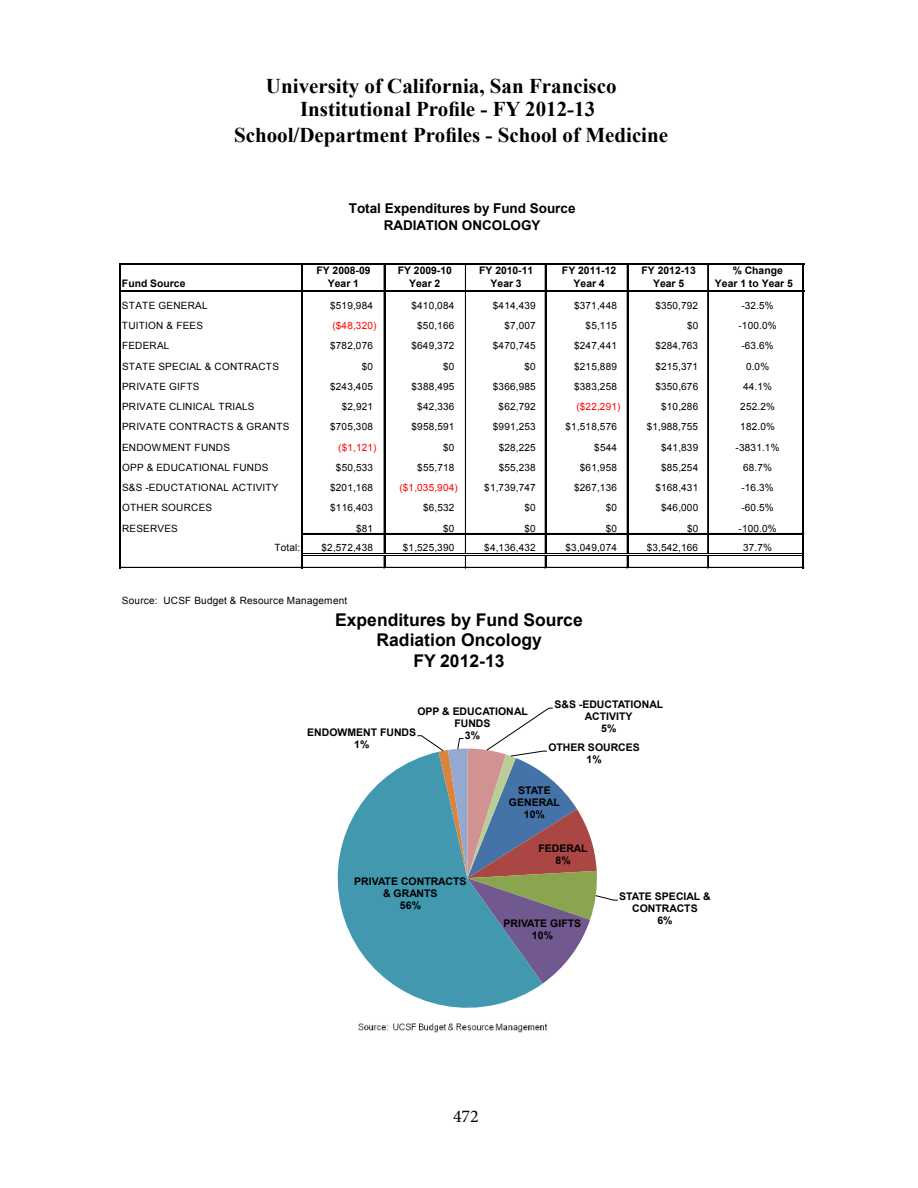
<style>
.page{position:relative;width:918px;height:1188px;background:#fff}
.page>*{position:absolute;margin:0;border:0;box-sizing:border-box;transform-origin:0 0}
.t1{font:700 21px "Times New Roman";color:#000}
.t2{font:18px "Minion Pro";color:#000}
.t3{font:700 17.55px/20.1px "Arial";color:#000;text-align:center}
.t4{font:700 13.5px/17px "Arial";color:#000;text-align:center}
.t5{font:700 10.5px/12px "Arial";color:#000;text-align:center}
.t6{font:700 10.35px "Arial";color:#000}
.t7{font:10.05px "Arial";letter-spacing:.02em;color:#000}
.t8{font:10.05px "Arial";letter-spacing:.02em;color:#f00}
</style>
<div class="page">
<hr style="left:119px;top:263px;width:2px;height:29px;background:#000">
<svg style="left:302px;top:265px;width:1px;height:25px"></svg>
<svg style="left:384px;top:265px;width:1px;height:25px"></svg>
<svg style="left:465px;top:265px;width:1px;height:25px"></svg>
<svg style="left:545px;top:265px;width:1px;height:25px"></svg>
<svg style="left:627px;top:265px;width:1px;height:25px"></svg>
<svg style="left:707px;top:265px;width:2px;height:25px"></svg>
<hr style="left:802px;top:265px;width:2px;height:27px;background:#000">
<hr style="left:384px;top:292px;width:1px;height:261px;background:#000">
<hr style="left:465px;top:292px;width:1px;height:261px;background:#000">
<hr style="left:545px;top:292px;width:1px;height:261px;background:#000">
<hr style="left:627px;top:292px;width:1px;height:261px;background:#000">
<hr style="left:707px;top:292px;width:1px;height:261px;background:#000">
<hr style="left:708px;top:292px;width:1px;height:261px;background:#000">
<hr style="left:119px;top:292px;width:1px;height:276px;background:#000">
<hr style="left:302px;top:292px;width:1px;height:276px;background:#000">
<svg style="left:707px;top:556px;width:2px;height:11px"></svg>
<hr style="left:803px;top:292px;width:1px;height:276px;background:#000">
<hr style="left:121px;top:263px;width:683px;height:2px;background:#000">
<hr style="left:121px;top:290px;width:683px;height:2px;background:#000">
<hr style="left:303px;top:533px;width:501px;height:1px;background:#000">
<hr style="left:303px;top:553px;width:500px;height:1px;background:#000">
<hr style="left:303px;top:555px;width:500px;height:1px;background:#000">
<hr style="left:120px;top:567px;width:684px;height:1px;background:#000">
<svg style="left:337px;top:758px;width:205px;height:250px;fill:#4198af"></svg>
<svg style="left:417px;top:708px;width:201px;height:276px"></svg>
<img style="left:358px;top:1023px;width:189px;height:10px">
<h1 class="t1" style="left:266px;top:72px;width:352px">University of California, San Francisco</h1>
<h1 class="t1" style="left:300px;top:95px;width:297px">Institutional Profile - FY 2012-13</h1>
<h1 class="t1" style="left:234px;top:121px;width:436px">School/Department Profiles - School of Medicine</h1>
<p class="t4" style="left:349px;top:200px;width:228px">Total Expenditures by Fund Source<br>RADIATION ONCOLOGY</p>
<p class="t6" style="left:316px;top:264px;width:56px">FY 2008-09</p>
<p class="t6" style="left:398px;top:264px;width:56px">FY 2009-10</p>
<p class="t6" style="left:479px;top:264px;width:56px">FY 2010-11</p>
<p class="t6" style="left:562px;top:264px;width:56px">FY 2011-12</p>
<p class="t6" style="left:642px;top:264px;width:56px">FY 2012-13</p>
<p class="t6" style="left:733px;top:264px;width:52px">% Change</p>
<p class="t6" style="left:122px;top:276px;width:65px">Fund Source</p>
<p class="t6" style="left:328px;top:276px;width:33px">Year 1</p>
<p class="t6" style="left:409px;top:276px;width:33px">Year 2</p>
<p class="t6" style="left:491px;top:276px;width:33px">Year 3</p>
<p class="t6" style="left:574px;top:276px;width:33px">Year 4</p>
<p class="t6" style="left:653px;top:276px;width:33px">Year 5</p>
<p class="t6" style="left:715px;top:276px;width:79px">Year 1 to Year 5</p>
<p class="t7" style="left:122px;top:299px;width:87px">STATE GENERAL</p>
<p class="t7" style="left:330px;top:299px;width:44px">$519,984</p>
<p class="t7" style="left:411px;top:299px;width:44px">$410,084</p>
<p class="t7" style="left:493px;top:299px;width:44px">$414,439</p>
<p class="t7" style="left:574px;top:299px;width:44px">$371,448</p>
<p class="t7" style="left:655px;top:299px;width:44px">$350,792</p>
<p class="t7" style="left:741px;top:299px;width:34px">-32.5%</p>
<p class="t7" style="left:122px;top:319px;width:83px">TUITION &amp; FEES</p>
<p class="t8" style="left:332px;top:319px;width:46px">($48,320)</p>
<p class="t7" style="left:417px;top:319px;width:39px">$50,166</p>
<p class="t7" style="left:504px;top:319px;width:33px">$7,007</p>
<p class="t7" style="left:586px;top:319px;width:33px">$5,115</p>
<p class="t7" style="left:687px;top:319px;width:13px">$0</p>
<p class="t7" style="left:739px;top:319px;width:40px">-100.0%</p>
<p class="t7" style="left:122px;top:339px;width:49px">FEDERAL</p>
<p class="t7" style="left:330px;top:339px;width:44px">$782,076</p>
<p class="t7" style="left:412px;top:339px;width:44px">$649,372</p>
<p class="t7" style="left:493px;top:339px;width:44px">$470,745</p>
<p class="t7" style="left:574px;top:339px;width:44px">$247,441</p>
<p class="t7" style="left:655px;top:339px;width:44px">$284,763</p>
<p class="t7" style="left:741px;top:339px;width:34px">-63.6%</p>
<p class="t7" style="left:122px;top:360px;width:159px">STATE SPECIAL &amp; CONTRACTS</p>
<p class="t7" style="left:362px;top:360px;width:13px">$0</p>
<p class="t7" style="left:443px;top:360px;width:13px">$0</p>
<p class="t7" style="left:525px;top:360px;width:13px">$0</p>
<p class="t7" style="left:574px;top:360px;width:44px">$215,889</p>
<p class="t7" style="left:655px;top:360px;width:44px">$215,371</p>
<p class="t7" style="left:746px;top:360px;width:25px">0.0%</p>
<p class="t7" style="left:122px;top:380px;width:79px">PRIVATE GIFTS</p>
<p class="t7" style="left:330px;top:380px;width:44px">$243,405</p>
<p class="t7" style="left:412px;top:380px;width:44px">$388,495</p>
<p class="t7" style="left:493px;top:380px;width:44px">$366,985</p>
<p class="t7" style="left:574px;top:380px;width:44px">$383,258</p>
<p class="t7" style="left:655px;top:380px;width:44px">$350,676</p>
<p class="t7" style="left:743px;top:380px;width:30px">44.1%</p>
<p class="t7" style="left:122px;top:400px;width:134px">PRIVATE CLINICAL TRIALS</p>
<p class="t7" style="left:342px;top:400px;width:33px">$2,921</p>
<p class="t7" style="left:417px;top:400px;width:39px">$42,336</p>
<p class="t7" style="left:499px;top:400px;width:39px">$62,792</p>
<p class="t8" style="left:576px;top:400px;width:46px">($22,291)</p>
<p class="t7" style="left:661px;top:400px;width:39px">$10,286</p>
<p class="t7" style="left:740px;top:400px;width:36px">252.2%</p>
<p class="t7" style="left:122px;top:420px;width:169px">PRIVATE CONTRACTS &amp; GRANTS</p>
<p class="t7" style="left:330px;top:420px;width:44px">$705,308</p>
<p class="t7" style="left:412px;top:420px;width:44px">$958,591</p>
<p class="t7" style="left:493px;top:420px;width:44px">$991,253</p>
<p class="t7" style="left:566px;top:420px;width:53px">$1,518,576</p>
<p class="t7" style="left:647px;top:420px;width:53px">$1,988,755</p>
<p class="t7" style="left:740px;top:420px;width:36px">182.0%</p>
<p class="t7" style="left:122px;top:441px;width:110px">ENDOWMENT FUNDS</p>
<p class="t8" style="left:338px;top:441px;width:40px">($1,121)</p>
<p class="t7" style="left:443px;top:441px;width:13px">$0</p>
<p class="t7" style="left:499px;top:441px;width:39px">$28,225</p>
<p class="t7" style="left:594px;top:441px;width:24px">$544</p>
<p class="t7" style="left:661px;top:441px;width:39px">$41,839</p>
<p class="t7" style="left:736px;top:441px;width:45px">-3831.1%</p>
<p class="t7" style="left:122px;top:461px;width:148px">OPP &amp; EDUCATIONAL FUNDS</p>
<p class="t7" style="left:336px;top:461px;width:39px">$50,533</p>
<p class="t7" style="left:417px;top:461px;width:39px">$55,718</p>
<p class="t7" style="left:499px;top:461px;width:39px">$55,238</p>
<p class="t7" style="left:580px;top:461px;width:39px">$61,958</p>
<p class="t7" style="left:661px;top:461px;width:39px">$85,254</p>
<p class="t7" style="left:743px;top:461px;width:30px">68.7%</p>
<p class="t7" style="left:122px;top:481px;width:158px">S&amp;S -EDUCTATIONAL ACTIVITY</p>
<p class="t7" style="left:330px;top:481px;width:44px">$201,168</p>
<p class="t8" style="left:399px;top:481px;width:60px">($1,035,904)</p>
<p class="t7" style="left:484px;top:481px;width:53px">$1,739,747</p>
<p class="t7" style="left:574px;top:481px;width:44px">$267,136</p>
<p class="t7" style="left:655px;top:481px;width:44px">$168,431</p>
<p class="t7" style="left:741px;top:481px;width:34px">-16.3%</p>
<p class="t7" style="left:122px;top:501px;width:92px">OTHER SOURCES</p>
<p class="t7" style="left:330px;top:501px;width:44px">$116,403</p>
<p class="t7" style="left:423px;top:501px;width:33px">$6,532</p>
<p class="t7" style="left:525px;top:501px;width:13px">$0</p>
<p class="t7" style="left:606px;top:501px;width:13px">$0</p>
<p class="t7" style="left:661px;top:501px;width:39px">$46,000</p>
<p class="t7" style="left:741px;top:501px;width:34px">-60.5%</p>
<p class="t7" style="left:122px;top:522px;width:57px">RESERVES</p>
<p class="t7" style="left:356px;top:522px;width:19px">$81</p>
<p class="t7" style="left:443px;top:522px;width:13px">$0</p>
<p class="t7" style="left:525px;top:522px;width:13px">$0</p>
<p class="t7" style="left:606px;top:522px;width:13px">$0</p>
<p class="t7" style="left:687px;top:522px;width:13px">$0</p>
<p class="t7" style="left:739px;top:522px;width:40px">-100.0%</p>
<p class="t7" style="left:274px;top:541px;width:27px">Total:</p>
<p class="t7" style="left:322px;top:541px;width:53px">$2,572,438</p>
<p class="t7" style="left:403px;top:541px;width:53px">$1,525,390</p>
<p class="t7" style="left:484px;top:541px;width:53px">$4,136,432</p>
<p class="t7" style="left:566px;top:541px;width:53px">$3,049,074</p>
<p class="t7" style="left:647px;top:541px;width:53px">$3,542,166</p>
<p class="t7" style="left:743px;top:541px;width:30px">37.7%</p>
<p class="t7" style="left:122px;top:594px;width:227px">Source: UCSF Budget &amp; Resource Management</p>
<p class="t3" style="left:335px;top:611px;width:249px">Expenditures by Fund Source<br>Radiation Oncology<br>FY 2012-13</p>
<p class="t5" style="left:417px;top:705px;width:112px">OPP &amp; EDUCATIONAL<br>FUNDS<br>3%</p>
<p class="t5" style="left:554px;top:699px;width:110px">S&amp;S -EDUCTATIONAL<br>ACTIVITY<br>5%</p>
<p class="t5" style="left:548px;top:742px;width:93px">OTHER SOURCES<br>1%</p>
<p class="t5" style="left:307px;top:726px;width:110px">ENDOWMENT FUNDS<br>1%</p>
<p class="t5" style="left:354px;top:876px;width:114px">PRIVATE CONTRACTS &amp; GRANTS<br>56%</p>
<p class="t5" style="left:509px;top:785px;width:52px">STATE<br>GENERAL<br>10%</p>
<p class="t5" style="left:538px;top:843px;width:51px">FEDERAL<br>8%</p>
<p class="t5" style="left:619px;top:891px;width:93px">STATE SPECIAL &amp;<br>CONTRACTS</p>
<p class="t5" style="left:504px;top:918px;width:79px">PRIVATE GIFTS</p>
<p class="t5" style="left:657px;top:915px;width:17px">6%</p>
<p class="t5" style="left:532px;top:930px;width:23px">10%</p>
<h2 class="t2" style="left:453px;top:1105px;width:27px">472</h2>
</div>
